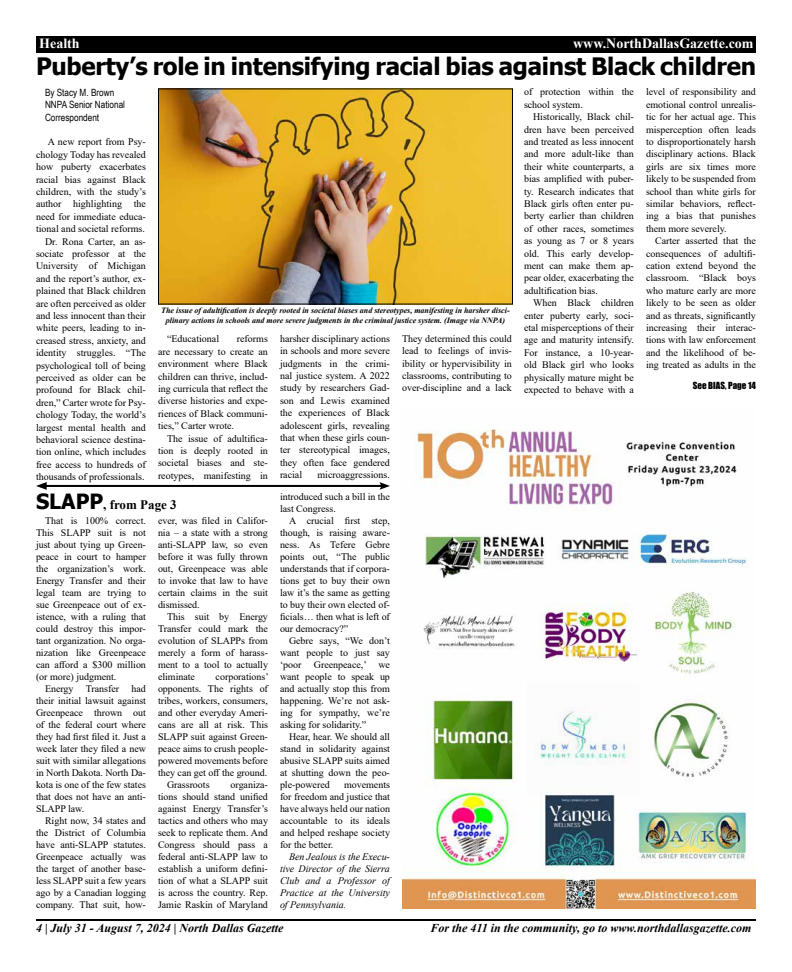
<style>
.page{position:relative;width:792px;height:972px;background:#fff}
.page>*{position:absolute;margin:0;border:0;box-sizing:border-box;transform-origin:0 0}
.t1{font:700 24px "Tahoma";letter-spacing:-.01em;color:#000}
.t2{font:700 14px "Times New Roman";color:#fff}
.t3{font:700 13px "Times New Roman";color:#000}
.t4{font:italic 700 12px "Times New Roman";color:#000}
.t5{font:10px/12.4px "Times New Roman";color:#000;text-align:justify}
.t6{font:italic 10px/12px "Times New Roman";color:#000;text-align:justify}
.t7{font:10px/12.4px "Arial Narrow";color:#000}
.t8{font:9px "Impact";color:#000}
.t9{font:italic 700 8px/9.6px "Times New Roman";color:#000;text-align:center}
.s1{font-family:"Tahoma";font-size:21px}
</style>
<div class="page">
<div style="left:36px;top:36px;width:720px;height:17px;background:#000"></div>
<hr style="left:36px;top:919px;width:720px;height:2px;background:#000">
<img style="left:402px;top:429px;width:354px;height:479px">
<hr style="left:43px;top:485px;width:340px;height:2px;background:#000">
<svg style="left:36px;top:482px;width:11px;height:8px"></svg>
<svg style="left:379px;top:482px;width:11px;height:8px"></svg>
<img style="left:160px;top:90px;width:351px;height:213px">
<div style="left:158px;top:88px;width:355px;height:217px;border:1px solid #000"></div>
<h2 class="t2" style="left:39px;top:33px;width:42px">Health</h2>
<h2 class="t2" style="left:573px;top:33px;width:182px">www.NorthDallasGazette.com</h2>
<h1 class="t1" style="left:36px;top:50px;width:722px">Puberty’s role in intensifying racial bias against Black children</h1>
<p class="t7" style="left:45px;top:86px;width:82px">By Stacy M. Brown<br>NNPA Senior National<br>Correspondent</p>
<p class="t5" style="left:36px;top:136px;width:111px;text-align:right">A new report from Psy&shy;chology Today has revealed how puberty exacerbates racial bias against Black children, with the study’s author highlighting the need for immediate educa&shy;tional and societal reforms.<br>Dr. Rona Carter, an as&shy;sociate professor at the<br>University of Michigan and the report’s author, ex&shy;plained that Black children are often perceived as older and less innocent than their white peers, leading to in&shy;creased stress, anxiety, and identity struggles. “The psychological toll of being perceived as older can be profound for Black chil&shy;dren,” Carter wrote for Psy&shy;chology Today, the world’s largest mental health and behavioral science destina&shy;tion online, which includes free access to hundreds of thousands of professionals.</p>
<p class="t9" style="left:161px;top:306px;width:350px">The issue of adultification is deeply rooted in societal biases and stereotypes, manifesting in harsher disci&shy;plinary actions in schools and more severe judgments in the criminal justice system. (Image via NNPA)</p>
<p class="t5" style="left:167px;top:333px;width:54px">“Educational</p>
<p class="t5" style="left:158px;top:333px;width:111px;text-indent:79px">reforms are necessary to create an environment where Black children can thrive, includ&shy;ing curricula that reflect the diverse histories and expe&shy;riences of Black communi&shy;ties,” Carter wrote.</p>
<p class="t5" style="left:158px;top:432px;width:111px;text-indent:9px">The issue of adultifica&shy;tion is deeply rooted in societal biases and ste&shy;reotypes, manifesting in</p>
<p class="t5" style="left:280px;top:332px;width:111px">harsher disciplinary actions in schools and more severe judgments in the crimi&shy;nal justice system. A 2022 study by researchers Gad&shy;son and Lewis examined the experiences of Black adolescent girls, revealing that when these girls coun&shy;ter stereotypical images, they often face gendered racial</p>
<p class="t5" style="left:317px;top:468px;width:74px">microaggressions.</p>
<p class="t5" style="left:402px;top:332px;width:111px">They determined this could lead to feelings of invis&shy;ibility or hypervisibility in classrooms, contributing to over-discipline and a lack</p>
<h3 class="t3" style="left:36px;top:496px;width:142px"><span class="s1">SLAPP</span>, from Page 3</h3>
<p class="t5" style="left:36px;top:515px;width:112px;line-height:12px;text-indent:9px">That is 100% correct.<br>This SLAPP suit is not just about tying up Green&shy;peace in court to hamper the organization’s work.<br>Energy Transfer and their legal team are trying to sue Greenpeace out of ex&shy;istence, with a ruling that could destroy this impor&shy;tant organization. No orga&shy;nization like Greenpeace can afford a $300 million (or more) judgment.</p>
<p class="t5" style="left:36px;top:683px;width:112px;line-height:12px;text-indent:9px">Energy Transfer had their initial lawsuit against Greenpeace thrown out of the federal court where they had first filed it. Just a week later they filed a new suit with similar allegations in North Dakota. North Da&shy;kota is one of the few states that does not have an anti-SLAPP law.</p>
<p class="t5" style="left:36px;top:815px;width:112px;line-height:12px;text-indent:9px">Right now, 34 states and the District of Columbia have anti-SLAPP statutes.<br>Greenpeace actually was the target of another base&shy;less SLAPP suit a few years ago by a Canadian logging company. That suit, how-</p>
<p class="t5" style="left:158px;top:515px;width:112px;line-height:12px">ever, was filed in Califor&shy;nia – a state with a strong anti-SLAPP law, so even before it was fully thrown out, Greenpeace was able to invoke that law to have certain claims in the suit dismissed.</p>
<p class="t5" style="left:158px;top:611px;width:112px;line-height:12px;text-indent:9px">This suit by Energy Transfer could mark the evolution of SLAPPs from merely a form of harass&shy;ment to a tool to actually eliminate</p>
<p class="t5" style="left:216px;top:670px;width:55px">corporations’</p>
<p class="t5" style="left:158px;top:682px;width:111px">opponents. The rights of</p>
<p class="t5" style="left:158px;top:694px;width:111px">tribes, workers, consumers,</p>
<p class="t5" style="left:158px;top:706px;width:111px">and other everyday Ameri-</p>
<p class="t5" style="left:158px;top:718px;width:111px">cans are all at risk. This</p>
<p class="t5" style="left:158px;top:730px;width:111px">SLAPP suit against Green-</p>
<p class="t5" style="left:158px;top:742px;width:112px">peace aims to crush people-</p>
<p class="t5" style="left:158px;top:754px;width:111px">powered movements before</p>
<p class="t5" style="left:158px;top:766px;width:111px">they can get off the ground.</p>
<p class="t5" style="left:167px;top:778px;width:44px">Grassroots</p>
<p class="t5" style="left:158px;top:779px;width:112px;line-height:12px;text-indent:73px">organiza&shy;tions should stand unified against Energy Transfer’s tactics and others who may seek to replicate them. And Congress should pass a federal anti-SLAPP law to establish a uniform defini&shy;tion of what a SLAPP suit is across the country. Rep.<br>Jamie Raskin of Maryland</p>
<p class="t5" style="left:280px;top:490px;width:112px;line-height:12px">introduced such a bill in the last Congress.</p>
<p class="t5" style="left:280px;top:514px;width:112px;line-height:12px;text-indent:9px">A crucial first step, though, is raising aware&shy;ness. As Tefere Gebre points out, “The public understands that if corpora&shy;tions get to buy their own law it’s the same as getting to buy their own elected of&shy;ficials… then what is left of our democracy?”</p>
<p class="t5" style="left:280px;top:634px;width:111px;line-height:12px;text-indent:9px">Gebre says, “We don’t want people to just say ‘poor Greenpeace,’ we want people to speak up and actually stop this from happening. We’re not ask&shy;ing for sympathy, we’re asking for solidarity.”</p>
<p class="t5" style="left:280px;top:730px;width:111px;line-height:12px;text-indent:9px">Hear, hear. We should all stand in solidarity against abusive SLAPP suits aimed at shutting down the peo&shy;ple-powered</p>
<p class="t5" style="left:280px;top:778px;width:112px;line-height:12px;text-indent:64px">movements for freedom and justice that have always held our nation accountable to its ideals and helped reshape society for the better.</p>
<p class="t6" style="left:280px;top:850px;width:112px;text-indent:9px">Ben Jealous is the Execu&shy;tive Director of the Sierra Club and a Professor of Practice at the University of Pennsylvania.</p>
<p class="t5" style="left:524px;top:86px;width:111px">of protection within the school system.</p>
<p class="t5" style="left:524px;top:110px;width:111px;text-indent:9px">Historically, Black chil&shy;dren have been perceived and treated as less innocent and more adult-like than their white counterparts, a bias amplified with puber&shy;ty. Research indicates that Black girls often enter pu&shy;berty earlier than children of other races, sometimes as young as 7 or 8 years old. This early develop&shy;ment can make them ap&shy;pear older, exacerbating the adultification bias.</p>
<p class="t5" style="left:524px;top:296px;width:111px;text-indent:9px">When Black children enter puberty early, soci&shy;etal misperceptions of their age and maturity intensify.<br>For instance, a 10-year&shy;old Black girl who looks physically mature might be expected to behave with a</p>
<p class="t5" style="left:646px;top:86px;width:111px">level of responsibility and emotional control unrealis&shy;tic for her actual age. This misperception often leads to disproportionately harsh disciplinary actions. Black girls are six times more likely to be suspended from school than white girls for similar behaviors, reflect&shy;ing a bias that punishes them more severely.</p>
<p class="t5" style="left:646px;top:234px;width:111px;text-indent:9px">Carter asserted that the consequences of adultifi&shy;cation extend beyond the classroom. “Black boys who mature early are more likely to be seen as older and as threats, significantly increasing their interac&shy;tions with law enforcement and the likelihood of be&shy;ing treated as adults in the</p>
<p class="t8" style="left:693px;top:379px;width:65px">See BIAS, Page 14</p>
<p class="t4" style="left:36px;top:920px;width:249px">4 | July 31 - August 7, 2024 | North Dallas Gazette</p>
<p class="t4" style="left:431px;top:920px;width:322px">For the 411 in the community, go to www.northdallasgazette.com</p>
</div>
